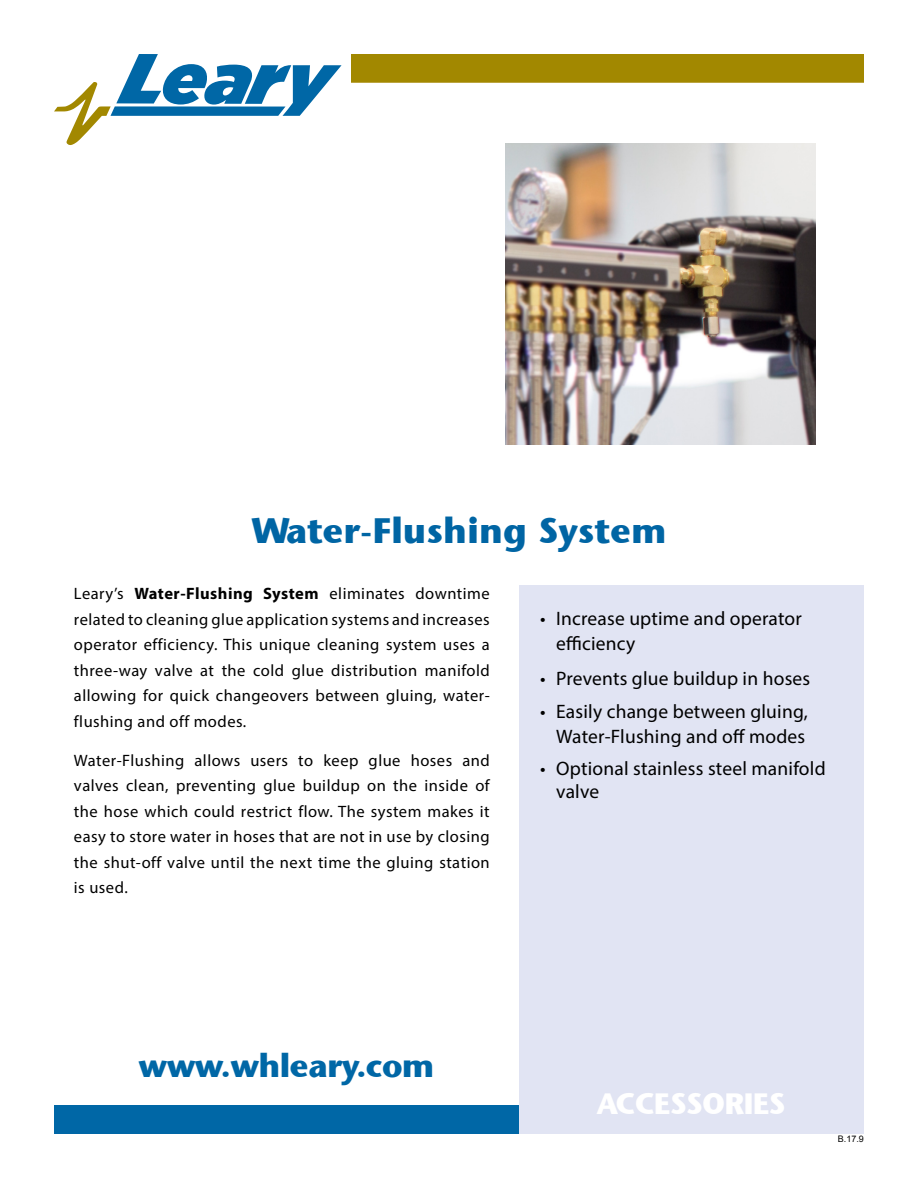
<style>
.page{position:relative;width:918px;height:1188px;background:#fff}
.page>*{position:absolute;margin:0;border:0;box-sizing:border-box;transform-origin:0 0}
.t1{font:700 36px "Stone Sans";letter-spacing:.025em;color:#0065a4}
.t2{font:700 33px "Stone Sans";color:#0067a6}
.t3{font:700 30px "Stone Sans";color:#fff}
.t4{font:19.5px/25.5px "Myriad Pro";letter-spacing:.01em;color:#000}
.t5{font:16.5px/25.5px "Myriad Pro";letter-spacing:.03em;color:#000;text-align:justify}
.t6{font:9px "Arial";color:#000}
.s1{font-weight:700}
</style>
<div class="page">
<div style="left:54px;top:1106px;width:468px;height:28px;background:#0067a6"></div>
<div style="left:519px;top:585px;width:345px;height:549px;background:#e1e4f3"></div>
<div style="left:351px;top:54px;width:513px;height:29px;background:#a28800"></div>
<svg style="left:54px;top:54px;width:288px;height:91px"></svg>
<img style="left:505px;top:144px;width:310px;height:301px">
<h1 class="t1" style="left:252px;top:508px;width:416px">Water-Flushing System</h1>
<p class="t5" style="left:74px;top:581px;width:417px">Leary’s <span class="s1">Water-Flushing System</span> eliminates downtime related to cleaning glue application systems and increases operator efficiency. This unique cleaning system uses a three-way valve at the cold glue distribution manifold allowing for quick changeovers between gluing, water&shy;flushing and off modes.</p>
<p class="t5" style="left:74px;top:747px;width:417px">Water-Flushing allows users to keep glue hoses and valves clean, preventing glue buildup on the inside of the hose which could restrict flow. The system makes it easy to store water in hoses that are not in use by closing the shut-off valve until the next time the gluing station is used.</p>
<p class="t4" style="left:556px;top:605px;width:247px;text-indent:-16px">• Increase uptime and operator efficiency</p>
<p class="t4" style="left:540px;top:666px;width:272px">• Prevents glue buildup in hoses</p>
<p class="t4" style="left:540px;top:698px;width:269px;text-align:right">• Easily change between gluing,<br>Water-Flushing and off modes</p>
<p class="t4" style="left:556px;top:757px;width:271px;line-height:22.5px;text-indent:-16px">• Optional stainless steel manifold valve</p>
<h2 class="t2" style="left:139px;top:1045px;width:297px">www.whleary.com</h2>
<h3 class="t3" style="left:597px;top:1085px;width:190px">ACCESSORIES</h3>
<p class="t6" style="left:838px;top:1133px;width:28px">B.17.9</p>
</div>
